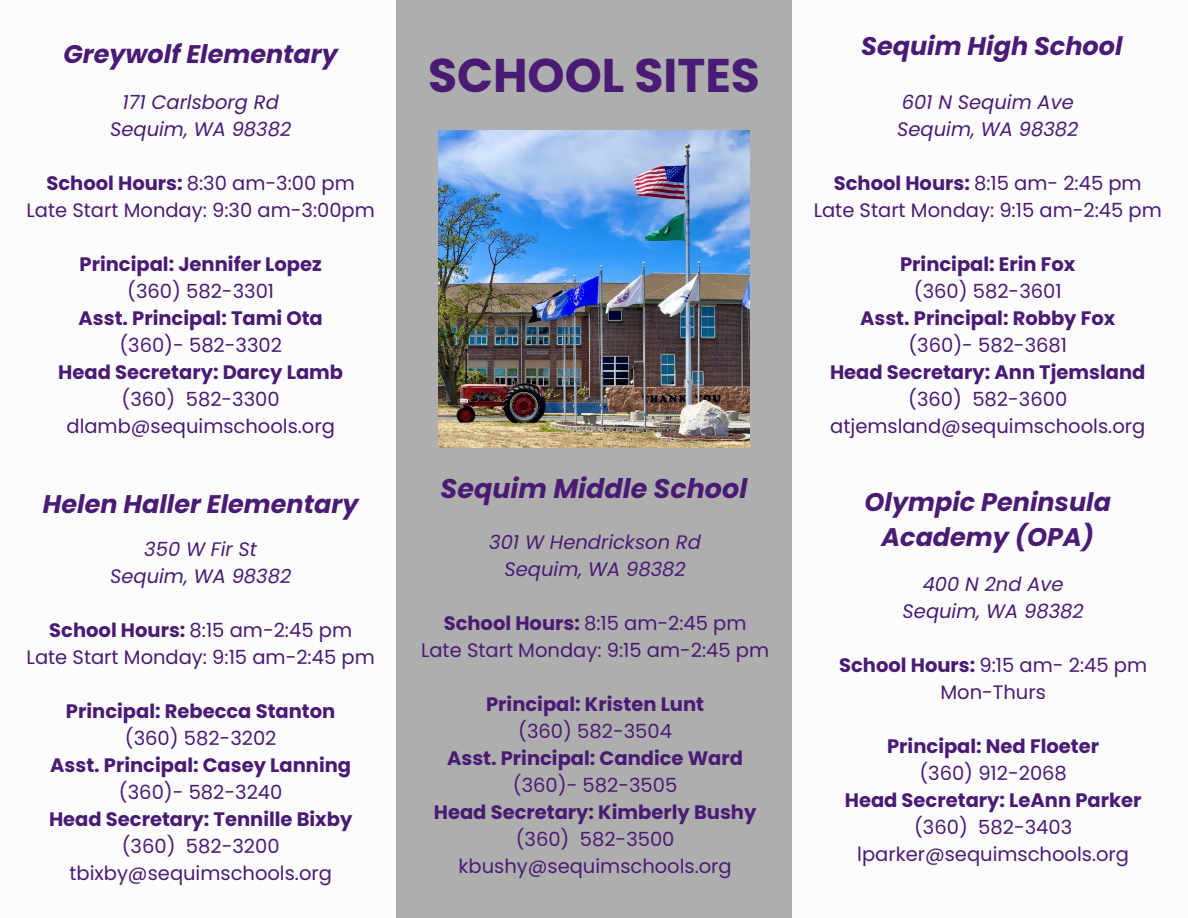
<style>
.page{position:relative;width:1188px;height:918px;background:#fff}
.page>*{position:absolute;margin:0;border:0;box-sizing:border-box;transform-origin:0 0}
.t1{font:700 47.25px "Poppins";color:#491b74}
.t2{font:italic 700 27px "Poppins";color:#491b74}
.t3{font:italic 700 25.5px/34.8px "Poppins";color:#491b74;text-align:center}
.t4{font:19.5px "Poppins";color:#491b74}
.t5{font:700 19.5px "Poppins";color:#491b74}
.t6{font:italic 19.5px "Poppins";color:#491b74}
.s1{font-weight:700}
</style>
<div class="page">
<div style="left:396px;top:0;width:396px;height:918px;background:#afaeae"></div>
<img style="left:439px;top:131px;width:310px;height:317px">
<p class="t3" style="left:63px;top:37px;width:276px">Greywolf Elementary</p>
<p class="t6" style="left:123px;top:88px;width:158px">171 Carlsborg Rd</p>
<p class="t6" style="left:110px;top:115px;width:183px">Sequim, WA 98382</p>
<p class="t4" style="left:47px;top:169px;width:310px"><span class="s1">School Hours:</span> 8:30 am-3:00 pm</p>
<p class="t4" style="left:26px;top:196px;width:350px">Late Start Monday: 9:30 am-3:00pm</p>
<p class="t5" style="left:80px;top:250px;width:244px">Principal: Jennifer Lopez</p>
<p class="t4" style="left:127px;top:277px;width:148px">(360) 582-3301</p>
<p class="t5" style="left:79px;top:304px;width:246px">Asst. Principal: Tami Ota</p>
<p class="t4" style="left:119px;top:331px;width:164px">(360)- 582-3302</p>
<p class="t5" style="left:58px;top:358px;width:286px">Head Secretary: Darcy Lamb</p>
<p class="t4" style="left:122px;top:385px;width:160px">(360) 582-3300</p>
<p class="t4" style="left:67px;top:412px;width:270px">dlamb@sequimschools.org</p>
<p class="t3" style="left:43px;top:487px;width:317px">Helen Haller Elementary</p>
<p class="t6" style="left:144px;top:535px;width:114px">350 W Fir St</p>
<p class="t6" style="left:110px;top:562px;width:183px">Sequim, WA 98382</p>
<p class="t4" style="left:49px;top:616px;width:304px"><span class="s1">School Hours:</span> 8:15 am-2:45 pm</p>
<p class="t4" style="left:27px;top:643px;width:350px">Late Start Monday: 9:15 am-2:45 pm</p>
<p class="t5" style="left:66px;top:697px;width:271px">Principal: Rebecca Stanton</p>
<p class="t4" style="left:125px;top:724px;width:153px">(360) 582-3202</p>
<p class="t5" style="left:50px;top:751px;width:302px">Asst. Principal: Casey Lanning</p>
<p class="t4" style="left:119px;top:778px;width:165px">(360)- 582-3240</p>
<p class="t5" style="left:49px;top:805px;width:305px">Head Secretary: Tennille Bixby</p>
<p class="t4" style="left:122px;top:832px;width:159px">(360) 582-3200</p>
<p class="t4" style="left:69px;top:859px;width:264px">tbixby@sequimschools.org</p>
<p class="t1" style="left:428px;top:42px;width:333px">SCHOOL SITES</p>
<p class="t2" style="left:441px;top:470px;width:308px">Sequim Middle School</p>
<p class="t6" style="left:489px;top:528px;width:213px">301 W Hendrickson Rd</p>
<p class="t6" style="left:505px;top:555px;width:183px">Sequim, WA 98382</p>
<p class="t4" style="left:444px;top:609px;width:304px"><span class="s1">School Hours:</span> 8:15 am-2:45 pm</p>
<p class="t4" style="left:421px;top:636px;width:350px">Late Start Monday: 9:15 am-2:45 pm</p>
<p class="t5" style="left:486px;top:690px;width:220px">Principal: Kristen Lunt</p>
<p class="t4" style="left:518px;top:717px;width:155px">(360) 582-3504</p>
<p class="t5" style="left:447px;top:744px;width:297px">Asst. Principal: Candice Ward</p>
<p class="t4" style="left:513px;top:771px;width:166px">(360)- 582-3505</p>
<p class="t5" style="left:434px;top:798px;width:324px">Head Secretary: Kimberly Bushy</p>
<p class="t4" style="left:516px;top:825px;width:160px">(360) 582-3500</p>
<p class="t4" style="left:458px;top:852px;width:275px">kbushy@sequimschools.org</p>
<p class="t3" style="left:861px;top:29px;width:263px">Sequim High School</p>
<p class="t6" style="left:902px;top:88px;width:174px">601 N Sequim Ave</p>
<p class="t6" style="left:897px;top:115px;width:183px">Sequim, WA 98382</p>
<p class="t4" style="left:834px;top:169px;width:309px"><span class="s1">School Hours:</span> 8:15 am- 2:45 pm</p>
<p class="t4" style="left:814px;top:196px;width:350px">Late Start Monday: 9:15 am-2:45 pm</p>
<p class="t5" style="left:900px;top:250px;width:177px">Principal: Erin Fox</p>
<p class="t4" style="left:914px;top:277px;width:149px">(360) 582-3601</p>
<p class="t5" style="left:860px;top:304px;width:257px">Asst. Principal: Robby Fox</p>
<p class="t4" style="left:908px;top:331px;width:160px">(360)- 582-3681</p>
<p class="t5" style="left:830px;top:358px;width:317px">Head Secretary: Ann Tjemsland</p>
<p class="t4" style="left:908px;top:385px;width:161px">(360) 582-3600</p>
<p class="t4" style="left:830px;top:412px;width:317px">atjemsland@sequimschools.org</p>
<p class="t3" style="left:865px;top:484px;width:248px">Olympic Peninsula<br>Academy (OPA)</p>
<p class="t6" style="left:923px;top:570px;width:142px">400 N 2nd Ave</p>
<p class="t6" style="left:903px;top:597px;width:183px">Sequim, WA 98382</p>
<p class="t4" style="left:839px;top:651px;width:309px"><span class="s1">School Hours:</span> 9:15 am- 2:45 pm</p>
<p class="t4" style="left:940px;top:678px;width:107px">Mon-Thurs</p>
<p class="t5" style="left:887px;top:732px;width:213px">Principal: Ned Floeter</p>
<p class="t4" style="left:919px;top:759px;width:149px">(360) 912-2068</p>
<p class="t5" style="left:845px;top:786px;width:298px">Head Secretary: LeAnn Parker</p>
<p class="t4" style="left:914px;top:813px;width:160px">(360) 582-3403</p>
<p class="t4" style="left:857px;top:840px;width:273px">lparker@sequimschools.org</p>
</div>
